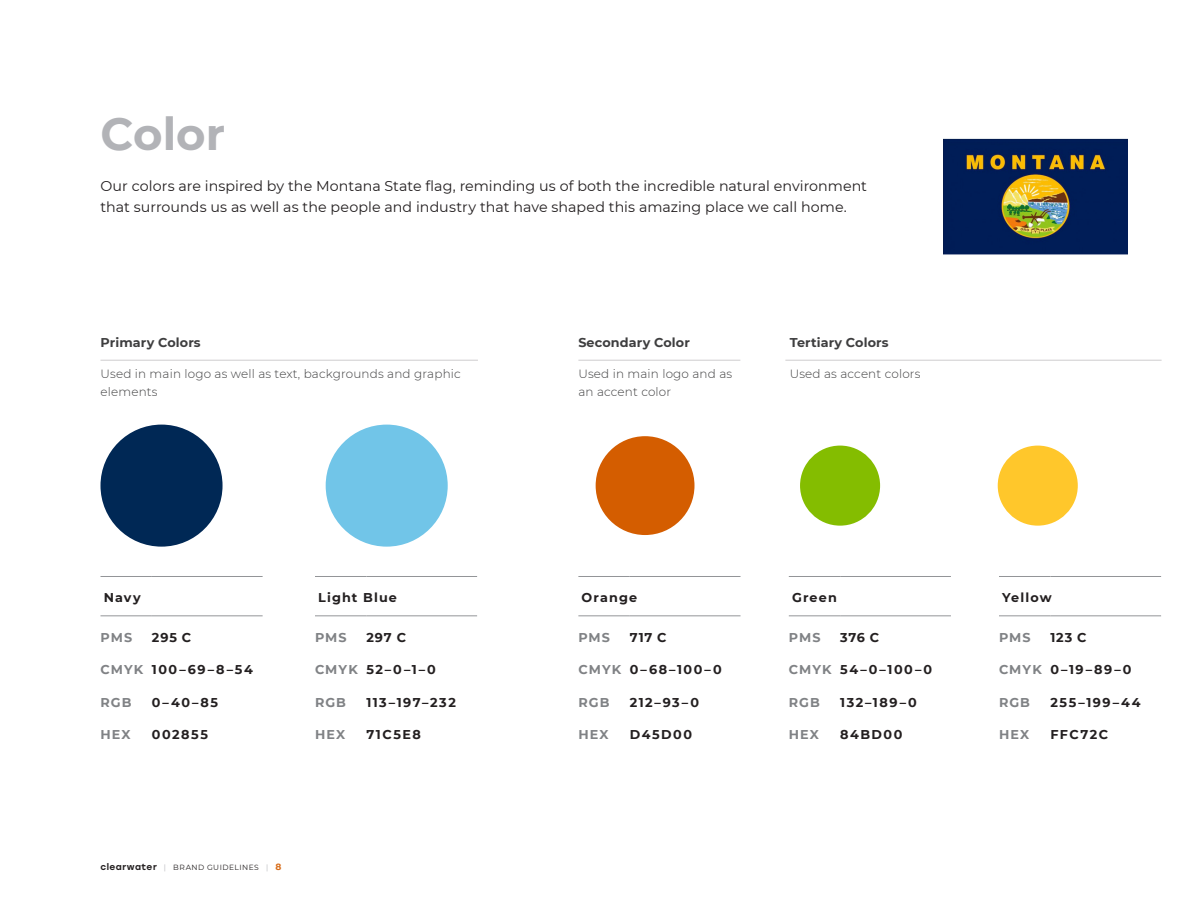
<style>
.page{position:relative;width:1200px;height:900px;background:#fff}
.page>*{position:absolute;margin:0;border:0;box-sizing:border-box;transform-origin:0 0}
.t1{font:700 45px "Montserrat";color:#b2b3b7}
.Body_text_small{font:14.25px/21px "Montserrat";color:#231f20}
.Caption_-_Color_Numb{font:700 12.75px "Montserrat";letter-spacing:.125em;color:#231f20}
.Caption_Title{font:700 12.75px "Montserrat";letter-spacing:.08em;color:#808285}
.small_number_dark{font:700 12.75px "Montserrat";letter-spacing:.085em;color:#231f20}
.t2{font:700 12.75px "Montserrat";letter-spacing:.01em;color:#3e3e3f}
.t3{font:300 12px/18px "Montserrat";letter-spacing:.015em;color:#3e3e3f}
.t4{font:7.5px "Montserrat";letter-spacing:.06em;color:#231f20}
.s1{font-family:"Stolzl";font-weight:500;font-size:9px}
.s2{color:#b2b3b7}
.s3{font-weight:700;font-size:9px;color:#d86d1a}
</style>
<div class="page">
<div style="left:100px;top:425px;width:123px;height:122px;background:#002855;border-radius:50%"></div>
<div style="left:596px;top:436px;width:99px;height:99px;background:#d45d00;border-radius:50%"></div>
<div style="left:800px;top:446px;width:80px;height:80px;background:#84bd00;border-radius:50%"></div>
<div style="left:998px;top:446px;width:80px;height:80px;background:#ffc72b;border-radius:50%"></div>
<div style="left:326px;top:425px;width:122px;height:122px;background:#71c5e8;border-radius:50%"></div>
<hr style="left:100px;top:576px;width:52px;height:1px;background:#939598">
<hr style="left:152px;top:576px;width:111px;height:1px;background:#939598">
<hr style="left:100px;top:615px;width:52px;height:1px;background:#939598">
<hr style="left:152px;top:615px;width:111px;height:1px;background:#939598">
<hr style="left:315px;top:576px;width:51px;height:1px;background:#939598">
<hr style="left:366px;top:576px;width:111px;height:1px;background:#939598">
<hr style="left:315px;top:615px;width:51px;height:1px;background:#939598">
<hr style="left:366px;top:615px;width:111px;height:1px;background:#939598">
<hr style="left:578px;top:576px;width:52px;height:1px;background:#939598">
<hr style="left:630px;top:576px;width:111px;height:1px;background:#939598">
<hr style="left:578px;top:615px;width:52px;height:1px;background:#939598">
<hr style="left:630px;top:615px;width:111px;height:1px;background:#939598">
<hr style="left:789px;top:576px;width:51px;height:1px;background:#939598">
<hr style="left:840px;top:576px;width:111px;height:1px;background:#939598">
<hr style="left:789px;top:615px;width:51px;height:1px;background:#939598">
<hr style="left:840px;top:615px;width:111px;height:1px;background:#939598">
<hr style="left:999px;top:576px;width:51px;height:1px;background:#939598">
<hr style="left:1050px;top:576px;width:111px;height:1px;background:#939598">
<hr style="left:999px;top:615px;width:51px;height:1px;background:#939598">
<hr style="left:1050px;top:615px;width:111px;height:1px;background:#939598">
<hr style="left:578px;top:360px;width:162px;height:1px;background:#9c989b">
<hr style="left:785px;top:360px;width:377px;height:1px;background:#9c989b">
<hr style="left:100px;top:360px;width:378px;height:1px;background:#9c989b">
<img style="left:943px;top:138px;width:184px;height:117px">
<h2 class="t1" style="left:100px;top:101px;width:126px">Color</h2>
<p class="Body_text_small" style="left:100px;top:175px;width:768px">Our colors are inspired by the Montana State flag, reminding us of both the incredible natural environment that surrounds us as well as the people and industry that have shaped this amazing place we call home.</p>
<p class="t2" style="left:100px;top:333px;width:102px">Primary Colors</p>
<p class="t3" style="left:100px;top:365px;width:362px">Used in main logo as well as text, backgrounds and graphic elements</p>
<p class="t2" style="left:578px;top:333px;width:113px">Secondary Color</p>
<p class="t3" style="left:578px;top:365px;width:155px">Used in main logo and as an accent color</p>
<p class="t2" style="left:790px;top:333px;width:100px">Tertiary Colors</p>
<p class="t3" style="left:790px;top:365px;width:132px">Used as accent colors</p>
<p class="small_number_dark" style="left:104px;top:589px;width:39px">Navy</p>
<p class="Caption_Title" style="left:100px;top:628px;width:33px">PMS</p>
<p class="small_number_dark" style="left:152px;top:628px;width:41px">295 C</p>
<p class="Caption_Title" style="left:100px;top:661px;width:44px">CMYK</p>
<p class="Caption_-_Color_Numb" style="left:152px;top:661px;width:103px">100–69–8–54</p>
<p class="Caption_Title" style="left:100px;top:693px;width:33px">RGB</p>
<p class="Caption_-_Color_Numb" style="left:152px;top:693px;width:68px">0–40–85</p>
<p class="Caption_Title" style="left:100px;top:726px;width:32px">HEX</p>
<p class="Caption_-_Color_Numb" style="left:152px;top:726px;width:58px">002855</p>
<p class="small_number_dark" style="left:318px;top:589px;width:80px">Light Blue</p>
<p class="Caption_Title" style="left:315px;top:628px;width:33px">PMS</p>
<p class="small_number_dark" style="left:366px;top:628px;width:41px">297 C</p>
<p class="Caption_Title" style="left:315px;top:661px;width:44px">CMYK</p>
<p class="Caption_-_Color_Numb" style="left:366px;top:661px;width:71px">52–0–1–0</p>
<p class="Caption_Title" style="left:315px;top:693px;width:33px">RGB</p>
<p class="Caption_-_Color_Numb" style="left:366px;top:693px;width:91px">113–197–232</p>
<p class="Caption_Title" style="left:315px;top:726px;width:32px">HEX</p>
<p class="Caption_-_Color_Numb" style="left:366px;top:726px;width:56px">71C5E8</p>
<p class="t4" style="left:100px;top:862px;width:182px"><span class="s1">clearwater</span> <span class="s2">|</span> BRAND GUIDELINES <span class="s2">|</span> <span class="s3">8</span></p>
<p class="small_number_dark" style="left:582px;top:589px;width:57px">Orange</p>
<p class="Caption_Title" style="left:578px;top:628px;width:33px">PMS</p>
<p class="small_number_dark" style="left:630px;top:628px;width:38px">717 C</p>
<p class="Caption_Title" style="left:578px;top:661px;width:44px">CMYK</p>
<p class="Caption_-_Color_Numb" style="left:630px;top:661px;width:94px">0–68–100–0</p>
<p class="Caption_Title" style="left:578px;top:693px;width:33px">RGB</p>
<p class="Caption_-_Color_Numb" style="left:630px;top:693px;width:71px">212–93–0</p>
<p class="Caption_Title" style="left:578px;top:726px;width:32px">HEX</p>
<p class="Caption_-_Color_Numb" style="left:630px;top:726px;width:64px">D45D00</p>
<p class="small_number_dark" style="left:792px;top:589px;width:46px">Green</p>
<p class="Caption_Title" style="left:789px;top:628px;width:33px">PMS</p>
<p class="small_number_dark" style="left:840px;top:628px;width:41px">376 C</p>
<p class="Caption_Title" style="left:789px;top:661px;width:44px">CMYK</p>
<p class="Caption_-_Color_Numb" style="left:840px;top:661px;width:94px">54–0–100–0</p>
<p class="Caption_Title" style="left:789px;top:693px;width:33px">RGB</p>
<p class="Caption_-_Color_Numb" style="left:840px;top:693px;width:78px">132–189–0</p>
<p class="Caption_Title" style="left:789px;top:726px;width:32px">HEX</p>
<p class="Caption_-_Color_Numb" style="left:840px;top:726px;width:64px">84BD00</p>
<p class="small_number_dark" style="left:1002px;top:589px;width:51px">Yellow</p>
<p class="Caption_Title" style="left:999px;top:628px;width:33px">PMS</p>
<p class="small_number_dark" style="left:1050px;top:628px;width:38px">123 C</p>
<p class="Caption_Title" style="left:999px;top:661px;width:44px">CMYK</p>
<p class="Caption_-_Color_Numb" style="left:1050px;top:661px;width:83px">0–19–89–0</p>
<p class="Caption_Title" style="left:999px;top:693px;width:33px">RGB</p>
<p class="Caption_-_Color_Numb" style="left:1050px;top:693px;width:92px">255–199–44</p>
<p class="Caption_Title" style="left:999px;top:726px;width:32px">HEX</p>
<p class="Caption_-_Color_Numb" style="left:1050px;top:726px;width:59px">FFC72C</p>
</div>
